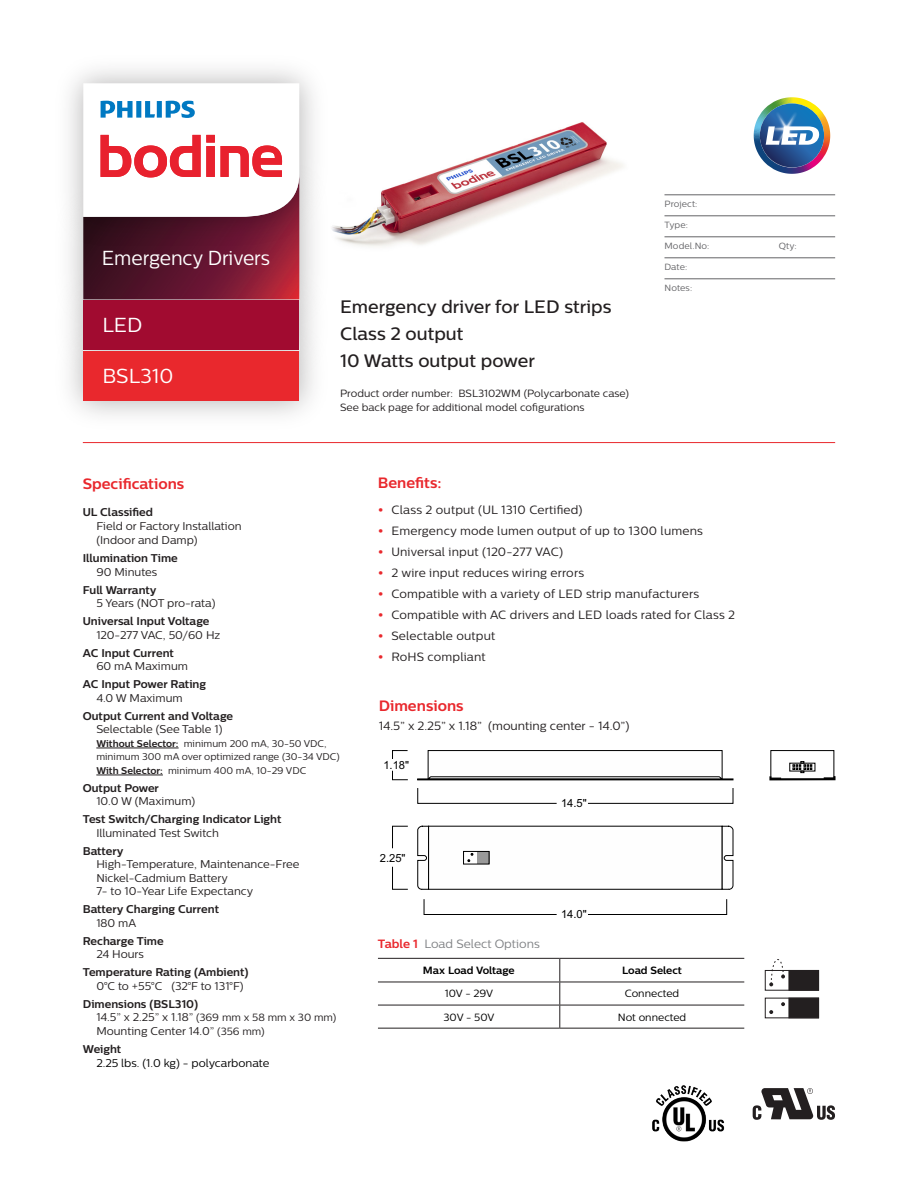
<style>
.page{position:relative;width:918px;height:1188px;background:#fff}
.page>*{position:absolute;margin:0;border:0;box-sizing:border-box;transform-origin:0 0}
.Nav_Panel_Text{font:20.25px "Centrale Sans";letter-spacing:-.005em;color:#fff;scale:.94 1}
.Nav_Panel_Text-2{font:20.25px "Centrale Sans";letter-spacing:-.005em;color:#fff}
.Product_Highlights{font:500 18px "Centrale Sans";color:#231f20}
.Specifications{font:700 15px "Centrale Sans";color:#e9282d}
.Dimensions{font:12px "Centrale Sans";letter-spacing:.015em;color:#231f20}
.Table_Subhead{font:12px "Centrale Sans";color:#808285}
.Specifications-2{font:700 11.25px/13.5px "Centrale Sans";color:#231f20}
.Specifications-3{font:11.25px/13.5px "Centrale Sans";color:#231f20}
.Specifications-4{font:11.25px/14.1px "Centrale Sans";color:#000}
.t1{font:11.25px "Arial";color:#000}
.Product_Order_No{font:10.5px/13.5px "Centrale Sans";color:#231f20}
.TableText{font:10.5px "Centrale Sans";color:#000}
.TableText-2{font:700 10.5px "Centrale Sans";color:#000}
.Specifications-5{font:9.75px/13.5px "Centrale Sans";color:#231f20}
.Project_Grid{font:9px "Centrale Sans";letter-spacing:.01em;color:#636366}
.s1{font-family:"Centrale Sans X Bold";color:#e9282d}
.s2{font-weight:700}
.s3{font-weight:400}
.s4{font-size:10.5px}
.s5{font-weight:700;color:#231f20}
.s6{font-weight:700;color:#e9282d}
</style>
<div class="page">
<img style="left:338px;top:122px;width:285px;height:125px">
<img style="left:69px;top:69px;width:269px;height:186px">
<img style="left:69px;top:261px;width:245px;height:51px">
<div style="left:83px;top:299px;width:216px;height:51px;background:#a10b30"></div>
<div style="left:83px;top:350px;width:216px;height:51px;background:#e9282d"></div>
<svg style="left:83px;top:83px;width:216px;height:216px"></svg>
<svg style="left:751px;top:95px;width:82px;height:81px"></svg>
<img style="left:754px;top:97px;width:74px;height:77px">
<hr style="left:664px;top:194px;width:171px;height:1px;background:#636366">
<hr style="left:664px;top:215px;width:171px;height:1px;background:#636366">
<hr style="left:664px;top:236px;width:171px;height:1px;background:#636366">
<hr style="left:664px;top:257px;width:171px;height:1px;background:#636366">
<hr style="left:664px;top:278px;width:171px;height:1px;background:#636366">
<svg style="left:559px;top:959px;width:1px;height:69px"></svg>
<hr style="left:378px;top:982px;width:182px;height:1px;background:#231f20">
<hr style="left:560px;top:982px;width:184px;height:1px;background:#231f20">
<hr style="left:378px;top:1005px;width:182px;height:1px;background:#231f20">
<hr style="left:560px;top:1005px;width:184px;height:1px;background:#231f20">
<hr style="left:378px;top:958px;width:182px;height:1px;background:#231f20">
<hr style="left:560px;top:958px;width:184px;height:1px;background:#231f20">
<hr style="left:378px;top:1028px;width:182px;height:1px;background:#231f20">
<hr style="left:560px;top:1028px;width:184px;height:1px;background:#231f20">
<hr style="left:83px;top:442px;width:752px;height:1px;background:#e9282d">
<hr style="left:96px;top:748px;width:83px;height:1px;background:#231f20">
<hr style="left:96px;top:775px;width:67px;height:1px;background:#231f20">
<div style="left:428px;top:750px;width:294px;height:29px;border:1px solid #000"></div>
<div style="left:417px;top:779px;width:316px;height:1px;border:1px solid #000"></div>
<svg style="left:428px;top:776px;width:295px;height:3px"></svg>
<div style="left:771px;top:750px;width:63px;height:29px;background:#fefefe;border:1px solid #000"></div>
<svg style="left:392px;top:750px;width:16px;height:9px"></svg>
<svg style="left:392px;top:826px;width:16px;height:23px"></svg>
<svg style="left:424px;top:899px;width:133px;height:16px"></svg>
<svg style="left:392px;top:770px;width:16px;height:10px"></svg>
<svg style="left:392px;top:866px;width:16px;height:24px"></svg>
<svg style="left:588px;top:899px;width:139px;height:16px"></svg>
<svg style="left:770px;top:761px;width:65px;height:19px"></svg>
<svg style="left:417px;top:788px;width:140px;height:16px"></svg>
<svg style="left:588px;top:788px;width:145px;height:16px"></svg>
<svg style="left:722px;top:826px;width:11px;height:64px"></svg>
<svg style="left:417px;top:826px;width:12px;height:64px"></svg>
<div style="left:477px;top:851px;width:12px;height:13px;background:#999"></div>
<div style="left:463px;top:851px;width:26px;height:13px;border:1px solid #000"></div>
<svg style="left:468px;top:853px;width:5px;height:9px"></svg>
<div style="left:765px;top:970px;width:54px;height:21px;border:1px solid #231f20"></div>
<svg style="left:769px;top:959px;width:16px;height:27px"></svg>
<div style="left:789px;top:970px;width:30px;height:20px;background:#231f20"></div>
<div style="left:765px;top:998px;width:54px;height:20px;border:1px solid #231f20"></div>
<svg style="left:769px;top:1010px;width:4px;height:4px"></svg>
<svg style="left:781px;top:1002px;width:4px;height:4px"></svg>
<div style="left:789px;top:998px;width:30px;height:20px;background:#231f20"></div>
<svg style="left:753px;top:1088px;width:82px;height:32px"></svg>
<img style="left:652px;top:1085px;width:73px;height:57px">
<p class="Nav_Panel_Text" style="left:102px;top:247px;width:180px">Emergency Drivers</p>
<p class="Nav_Panel_Text-2" style="left:102px;top:313px;width:41px">LED</p>
<p class="Nav_Panel_Text-2" style="left:103px;top:365px;width:72px">BSL310</p>
<p class="Product_Highlights" style="left:340px;top:296px;width:273px">Emergency driver for LED strips</p>
<p class="Product_Highlights" style="left:340px;top:323px;width:125px">Class 2 output</p>
<p class="Product_Highlights" style="left:340px;top:350px;width:196px">10 Watts output power</p>
<p class="Product_Order_No" style="left:340px;top:387px;width:290px">Product order number: BSL3102WM (Polycarbonate case)<br>See back page for additional model cofigurations</p>
<p class="Project_Grid" style="left:664px;top:199px;width:34px">Project:</p>
<p class="Project_Grid" style="left:664px;top:220px;width:25px">Type:</p>
<p class="Project_Grid" style="left:664px;top:241px;width:46px">Model.No:</p>
<p class="Project_Grid" style="left:779px;top:241px;width:19px">Qty:</p>
<p class="Project_Grid" style="left:664px;top:262px;width:24px">Date:</p>
<p class="Project_Grid" style="left:664px;top:283px;width:29px">Notes:</p>
<p class="Specifications" style="left:83px;top:475px;width:103px">Specifications</p>
<p class="Specifications" style="left:378px;top:474px;width:65px">Benefits:</p>
<p class="Dimensions" style="left:378px;top:502px;width:206px"><span class="s1">•</span> Class 2 output (UL 1310 Certified)</p>
<p class="Dimensions" style="left:378px;top:523px;width:327px"><span class="s1">•</span> Emergency mode lumen output of up to 1300 lumens</p>
<p class="Dimensions" style="left:378px;top:544px;width:187px"><span class="s1">•</span> Universal input (120-277 VAC)</p>
<p class="Dimensions" style="left:378px;top:565px;width:208px"><span class="s1">•</span> 2 wire input reduces wiring errors</p>
<p class="Dimensions" style="left:378px;top:586px;width:323px"><span class="s1">•</span> Compatible with a variety of LED strip manufacturers</p>
<p class="Dimensions" style="left:378px;top:607px;width:359px"><span class="s1">•</span> Compatible with AC drivers and LED loads rated for Class 2</p>
<p class="Dimensions" style="left:378px;top:628px;width:119px"><span class="s1">•</span> Selectable output</p>
<p class="Dimensions" style="left:378px;top:649px;width:109px"><span class="s1">•</span> RoHS compliant</p>
<p class="Specifications-3" style="left:96px;top:505px;width:147px;line-height:14.1px;text-indent:-14px"><span class="s2">UL Classified<br></span>Field or Factory Installation (Indoor and Damp)</p>
<p class="Specifications-2" style="left:96px;top:552px;width:83px;text-indent:-14px">Illumination Time<br><span class="s3">90 Minutes</span></p>
<p class="Specifications-3" style="left:96px;top:583px;width:121px;text-indent:-14px"><span class="s2">Full Warranty<br></span>5 Years (NOT pro-rata)</p>
<p class="Specifications-2" style="left:96px;top:615px;width:126px;text-indent:-14px">Universal Input Voltage<br><span class="s3">120-277 VAC, 50/60 Hz</span></p>
<p class="Specifications-2" style="left:96px;top:646px;width:93px;text-indent:-14px">AC Input Current<br><span class="s3">60 mA Maximum</span></p>
<p class="Specifications-2" style="left:96px;top:678px;width:111px;text-indent:-14px">AC Input Power Rating<br><span class="s3">4.0 W Maximum</span></p>
<p class="Specifications-2" style="left:83px;top:709px;width:152px;text-align:center">Output Current and Voltage<br><span class="s3">Selectable (See Table 1)</span></p>
<p class="Specifications-5" style="left:96px;top:737px;width:245px"><span class="s2">Without Selector:</span> minimum 200 mA, 30-50 VDC, minimum 300 mA over optimized range (30-34 VDC)</p>
<p class="Specifications-5" style="left:96px;top:764px;width:212px"><span class="s2">With Selector:</span> minimum 400 mA, 10-29 VDC</p>
<p class="Specifications-3" style="left:96px;top:781px;width:100px;text-indent:-14px"><span class="s2">Output Power<br></span>10.0 W (Maximum)</p>
<p class="Specifications-2" style="left:96px;top:813px;width:187px;text-indent:-14px">Test Switch/Charging Indicator Light<br><span class="s3">Illuminated Test Switch</span></p>
<p class="Specifications-3" style="left:96px;top:844px;width:205px;text-indent:-14px"><span class="s2">Battery<br></span>High-Temperature, Maintenance-Free<br>Nickel-Cadmium Battery<br>7- to 10-Year Life Expectancy</p>
<p class="Specifications-2" style="left:96px;top:903px;width:124px;text-indent:-14px">Battery Charging Current<br><span class="s3">180 mA</span></p>
<p class="Specifications-2" style="left:83px;top:934px;width:82px;text-align:center">Recharge Time<br><span class="s3">24 Hours</span></p>
<p class="Specifications-2" style="left:96px;top:966px;width:154px;text-indent:-14px">Temperature Rating (Ambient)<br><span class="s3">0°C to +55°C (32°F to 131°F)</span></p>
<p class="Specifications-3" style="left:96px;top:997px;width:242px;text-indent:-14px"><span class="s2">Dimensions (BSL310)<br></span>14.5” x 2.25” x 1.18” <span class="s4">(369 mm x 58 mm x 30 mm)<br></span>Mounting Center 14.0” <span class="s4">(356 mm)</span></p>
<p class="Specifications-4" style="left:96px;top:1042px;width:175px;text-indent:-14px"><span class="s5">Weight<br></span>2.25 lbs. (1.0 kg) - polycarbonate</p>
<p class="Specifications" style="left:379px;top:697px;width:86px">Dimensions</p>
<p class="Dimensions" style="left:379px;top:719px;width:252px">14.5” x 2.25” x 1.18” (mounting center - 14.0”)</p>
<p class="t1" style="left:383px;top:758px;width:27px">1.18"</p>
<p class="t1" style="left:561px;top:796px;width:27px">14.5"</p>
<p class="t1" style="left:380px;top:850px;width:27px">2.25"</p>
<p class="t1" style="left:561px;top:907px;width:27px">14.0"</p>
<p class="Table_Subhead" style="left:378px;top:936px;width:163px"><span class="s6">Table 1</span> Load Select Options</p>
<p class="TableText-2" style="left:423px;top:964px;width:93px">Max Load Voltage</p>
<p class="TableText-2" style="left:622px;top:964px;width:61px">Load Select</p>
<p class="TableText" style="left:445px;top:988px;width:50px">10V - 29V</p>
<p class="TableText" style="left:625px;top:988px;width:56px">Connected</p>
<p class="TableText" style="left:444px;top:1011px;width:52px">30V - 50V</p>
<p class="TableText" style="left:618px;top:1011px;width:70px">Not onnected</p>
</div>
